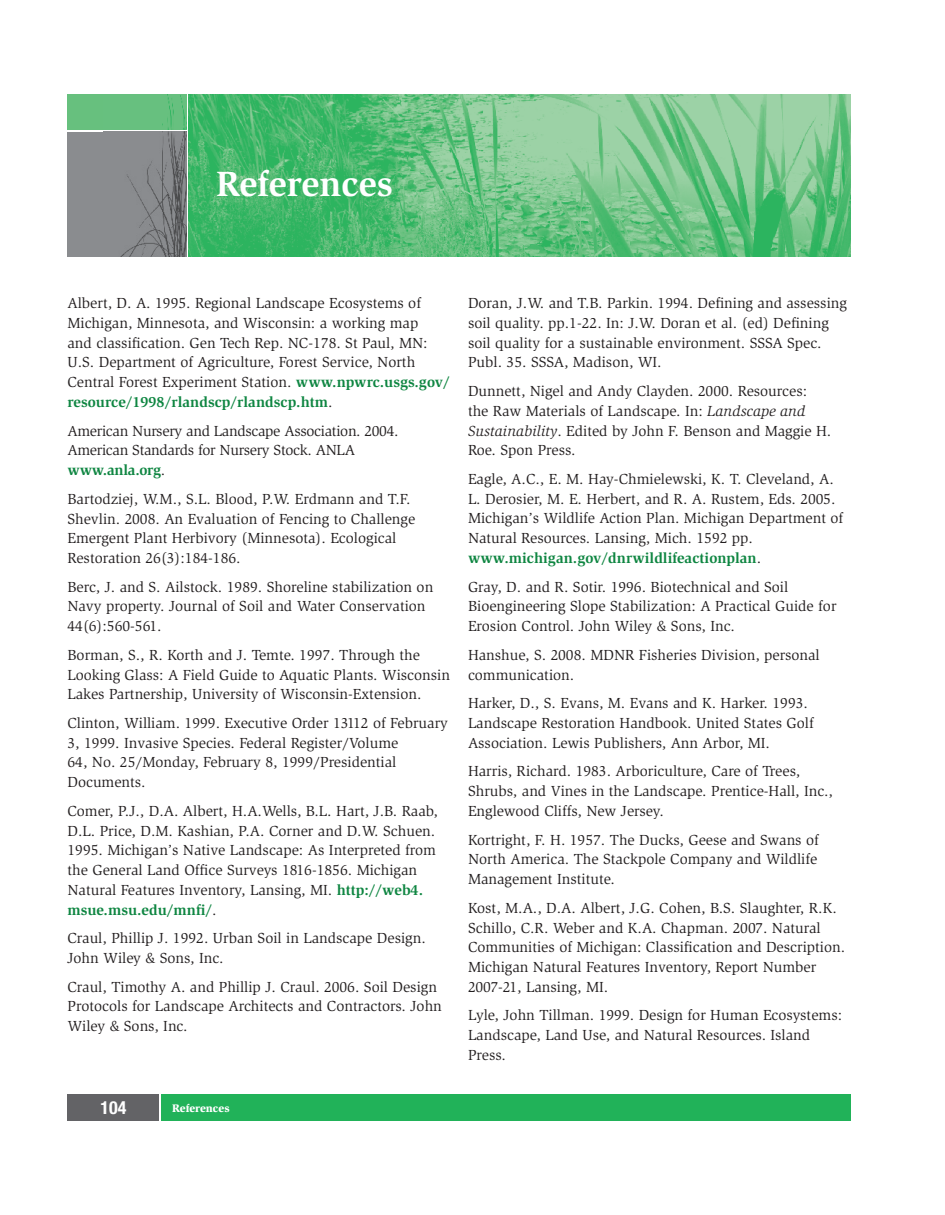
<style>
.page{position:relative;width:945px;height:1215px;background:#fff}
.page>*{position:absolute;margin:0;border:0;box-sizing:border-box;transform-origin:0 0}
.t1{font:700 36px "Slimbach";color:#fff}
.t2{font:700 condensed 18px "Helvetica Neue";color:#fff}
.t3{font:15px/19.6px "Slimbach";color:#231f20}
.t4{font:15px/19.6px "Slimbach";letter-spacing:-.02em;color:#231f20}
.t5{font:700 15px "Slimbach";color:#0f8642}
.t6{font:700 15px "Slimbach";letter-spacing:-.02em;color:#0f8642}
.t7{font:900 11.25px "Slimbach";color:#fff}
.s1{font-weight:700;color:#0f8642}
.s2{font-weight:400;color:#231f20}
.s3{font-style:italic}
</style>
<div class="page">
<div style="left:161px;top:1094px;width:689px;height:27px;background:#21b259"></div>
<div style="left:68px;top:1094px;width:91px;height:27px;background:#636366"></div>
<div style="left:68px;top:95px;width:118px;height:35px;background:#67c07e"></div>
<img style="left:162px;top:95px;width:24px;height:35px">
<img style="left:188px;top:94px;width:662px;height:163px">
<div style="left:68px;top:132px;width:118px;height:125px;background:#8a8c8f"></div>
<img style="left:120px;top:132px;width:66px;height:125px">
<p class="t1" style="left:216px;top:163px;width:178px">References</p>
<p class="t3" style="left:68px;top:293px;width:384px">Albert, D. A. 1995. Regional Landscape Ecosystems of Michigan, Minnesota, and Wisconsin: a working map<br>and classification. Gen Tech Rep. NC-178. St Paul, MN:<br>U.S. Department of Agriculture, Forest Service, North Central Forest Experiment Station. <span class="s1">www.npwrc.usgs.gov/ resource/1998/rlandscp/rlandscp.htm</span>.</p>
<p class="t4" style="left:68px;top:421px;width:333px">American Nursery and Landscape Association. 2004.<br>American Standards for Nursery Stock. ANLA</p>
<p class="t6" style="left:68px;top:461px;width:99px">www.anla.org<span class="s2">.</span></p>
<p class="t3" style="left:68px;top:489px;width:349px">Bartodziej, W.M., S.L. Blood, P.W. Erdmann and T.F.<br>Shevlin. 2008. An Evaluation of Fencing to Challenge Emergent Plant Herbivory (Minnesota). Ecological Restoration 26(3):184-186.</p>
<p class="t3" style="left:68px;top:577px;width:367px">Berc, J. and S. Ailstock. 1989. Shoreline stabilization on<br>Navy property. Journal of Soil and Water Conservation<br>44(6):560-561.</p>
<p class="t3" style="left:68px;top:645px;width:384px">Borman, S., R. Korth and J. Temte. 1997. Through the<br>Looking Glass: A Field Guide to Aquatic Plants. Wisconsin<br>Lakes Partnership, University of Wisconsin-Extension.</p>
<p class="t3" style="left:68px;top:713px;width:382px">Clinton, William. 1999. Executive Order 13112 of February 3, 1999. Invasive Species. Federal Register/Volume<br>64, No. 25/Monday, February 8, 1999/Presidential Documents.</p>
<p class="t3" style="left:68px;top:801px;width:372px">Comer, P.J., D.A. Albert, H.A.Wells, B.L. Hart, J.B. Raab, D.L. Price, D.M. Kashian, P.A. Corner and D.W. Schuen.<br>1995. Michigan’s Native Landscape: As Interpreted from the General Land Office Surveys 1816-1856. Michigan Natural Features Inventory, Lansing, MI. <span class="s1">http://web4. msue.msu.edu/mnfi/</span>.</p>
<p class="t3" style="left:68px;top:929px;width:360px">Craul, Phillip J. 1992. Urban Soil in Landscape Design.<br>John Wiley &amp; Sons, Inc.</p>
<p class="t3" style="left:68px;top:977px;width:376px">Craul, Timothy A. and Phillip J. Craul. 2006. Soil Design<br>Protocols for Landscape Architects and Contractors. John<br>Wiley &amp; Sons, Inc.</p>
<p class="t2" style="left:100px;top:1097px;width:27px">104</p>
<p class="t7" style="left:172px;top:1101px;width:59px">References</p>
<p class="t3" style="left:468px;top:293px;width:380px">Doran, J.W. and T.B. Parkin. 1994. Defining and assessing soil quality. pp.1-22. In: J.W. Doran et al. (ed) Defining soil quality for a sustainable environment. SSSA Spec.<br>Publ. 35. SSSA, Madison, WI.</p>
<p class="t3" style="left:468px;top:381px;width:365px">Dunnett, Nigel and Andy Clayden. 2000. Resources: the Raw Materials of Landscape. In: <span class="s3">Landscape and Sustainability</span>. Edited by John F. Benson and Maggie H.<br>Roe. Spon Press.</p>
<p class="t3" style="left:468px;top:469px;width:377px">Eagle, A.C., E. M. Hay-Chmielewski, K. T. Cleveland, A.<br>L. Derosier, M. E. Herbert, and R. A. Rustem, Eds. 2005.<br>Michigan’s Wildlife Action Plan. Michigan Department of Natural Resources. Lansing, Mich. 1592 pp.</p>
<p class="t5" style="left:468px;top:549px;width:295px">www.michigan.gov/dnrwildlifeactionplan<span class="s2">.</span></p>
<p class="t3" style="left:468px;top:577px;width:370px">Gray, D. and R. Sotir. 1996. Biotechnical and Soil<br>Bioengineering Slope Stabilization: A Practical Guide for<br>Erosion Control. John Wiley &amp; Sons, Inc.</p>
<p class="t3" style="left:468px;top:645px;width:353px">Hanshue, S. 2008. MDNR Fisheries Division, personal communication.</p>
<p class="t3" style="left:468px;top:693px;width:347px">Harker, D., S. Evans, M. Evans and K. Harker. 1993.<br>Landscape Restoration Handbook. United States Golf<br>Association. Lewis Publishers, Ann Arbor, MI.</p>
<p class="t3" style="left:468px;top:762px;width:366px">Harris, Richard. 1983. Arboriculture, Care of Trees,<br>Shrubs, and Vines in the Landscape. Prentice-Hall, Inc.,<br>Englewood Cliffs, New Jersey.</p>
<p class="t3" style="left:468px;top:830px;width:352px;text-align:justify">Kortright, F. H. 1957. The Ducks, Geese and Swans of North America. The Stackpole Company and Wildlife Management Institute.</p>
<p class="t3" style="left:468px;top:898px;width:379px">Kost, M.A., D.A. Albert, J.G. Cohen, B.S. Slaughter, R.K.<br>Schillo, C.R. Weber and K.A. Chapman. 2007. Natural Communities of Michigan: Classification and Description.<br>Michigan Natural Features Inventory, Report Number 2007-21, Lansing, MI.</p>
<p class="t3" style="left:468px;top:1006px;width:376px">Lyle, John Tillman. 1999. Design for Human Ecosystems:<br>Landscape, Land Use, and Natural Resources. Island<br>Press.</p>
</div>
